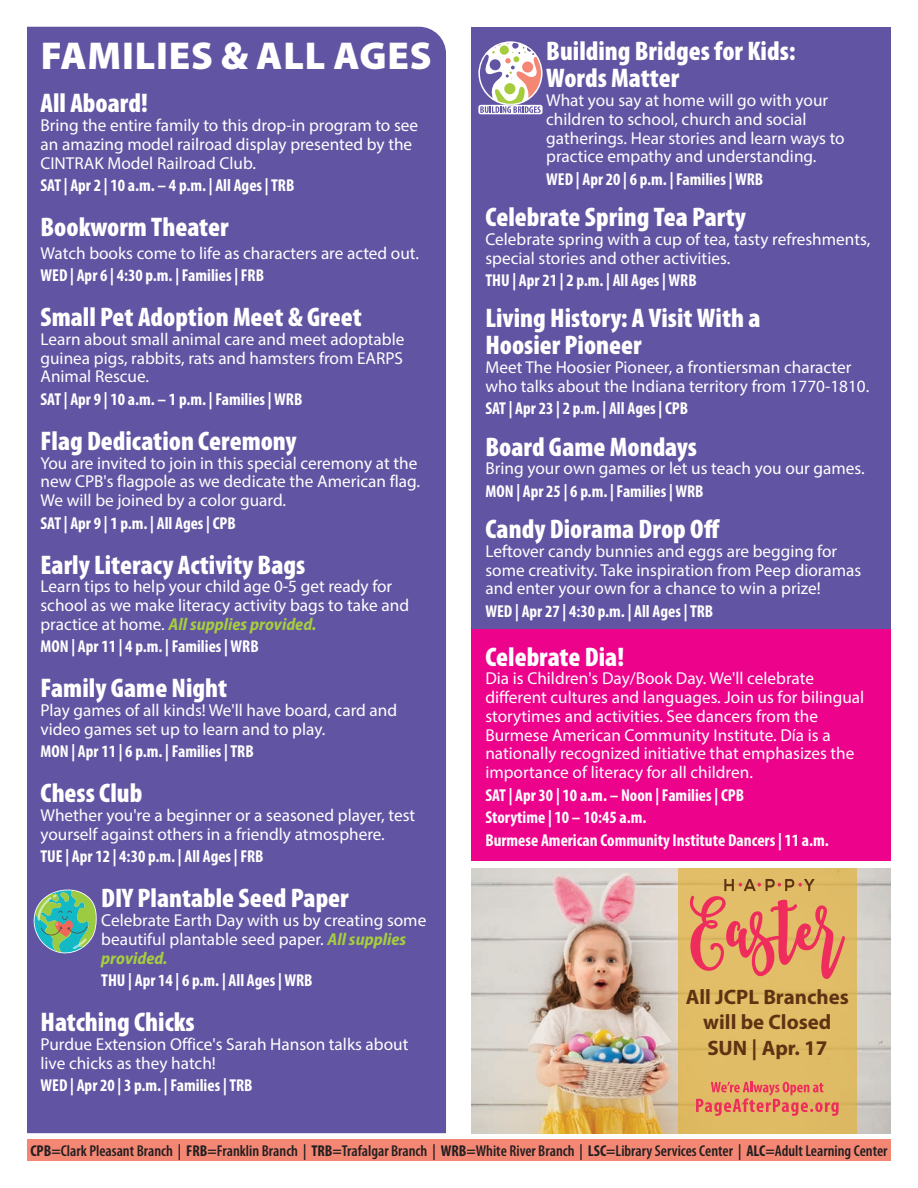
<style>
.page{position:relative;width:918px;height:1188px;background:#fff}
.page>*{position:absolute;margin:0;border:0;box-sizing:border-box;transform-origin:0 0}
.t1{font:900 39px "Myriad Pro";letter-spacing:.02em;color:#fff}
.t2{font:900 condensed 27px/27px "Myriad Pro";color:#fff}
.t3{font:700 21px/25.2px "Myriad Pro";color:#5f3212;text-align:center}
.t4{font:17.25px/18.8px "Myriad Pro";color:#fff}
.t5{font:700 condensed 17.25px/22.5px "Myriad Pro";color:#fff}
.t6{font:600 condensed 15.75px "Myriad Pro";color:#231f20}
.s1{font-weight:700;font-style:italic;font-stretch:semi-condensed;color:#a6ce3d}
.s2{font-weight:700}
</style>
<div class="page">
<div style="left:27px;top:1140px;width:864px;height:21px;background:#f48674"></div>
<div style="left:27px;top:27px;width:419px;height:1106px;background:#6155a3"></div>
<div style="left:472px;top:27px;width:419px;height:610px;background:#6155a3"></div>
<svg style="left:33px;top:889px;width:64px;height:65px;background:#69a691"></svg>
<svg style="left:478px;top:41px;width:65px;height:73px"></svg>
<img style="left:472px;top:869px;width:419px;height:265px">
<div style="left:678px;top:869px;width:178px;height:265px;background:#e1bc67"></div>
<svg style="left:696px;top:1082px;width:143px;height:34px"></svg>
<svg style="left:689px;top:879px;width:156px;height:100px"></svg>
<div style="left:472px;top:630px;width:419px;height:231px;background:#ed028c"></div>
<h1 class="t1" style="left:41px;top:33px;width:392px">FAMILIES &amp; ALL AGES</h1>
<h2 class="t2" style="left:40px;top:90px;width:109px">All Aboard!</h2>
<p class="t4" style="left:40px;top:116px;width:379px">Bring the entire family to this drop-in program to see an amazing model railroad display presented by the<br>CINTRAK Model Railroad Club.</p>
<p class="t5" style="left:40px;top:174px;width:255px">SAT | Apr 2 | 10 a.m. – 4 p.m. | All Ages | TRB</p>
<h2 class="t2" style="left:40px;top:214px;width:190px">Bookworm Theater</h2>
<p class="t4" style="left:40px;top:243px;width:380px">Watch books come to life as characters are acted out.</p>
<p class="t5" style="left:40px;top:264px;width:225px">WED | Apr 6 | 4:30 p.m. | Families | FRB</p>
<h2 class="t2" style="left:40px;top:304px;width:323px">Small Pet Adoption Meet &amp; Greet</h2>
<p class="t4" style="left:40px;top:329px;width:365px;text-align:justify">Learn about small animal care and meet adoptable guinea pigs, rabbits, rats and hamsters from EARPS Animal Rescue.</p>
<p class="t5" style="left:40px;top:387px;width:263px">SAT | Apr 9 | 10 a.m. – 1 p.m. | Families | WRB</p>
<h2 class="t2" style="left:40px;top:428px;width:258px">Flag Dedication Ceremony</h2>
<p class="t4" style="left:40px;top:453px;width:381px">You are invited to join in this special ceremony at the new CPB's flagpole as we dedicate the American flag.<br>We will be joined by a color guard.</p>
<p class="t5" style="left:40px;top:511px;width:197px">SAT | Apr 9 | 1 p.m. | All Ages | CPB</p>
<h2 class="t2" style="left:40px;top:551px;width:266px">Early Literacy Activity Bags</h2>
<p class="t4" style="left:40px;top:577px;width:370px">Learn tips to help your child age 0-5 get ready for school as we make literacy activity bags to take and practice at home. <span class="s1">All supplies provided.</span></p>
<p class="t5" style="left:40px;top:635px;width:220px">MON | Apr 11 | 4 p.m. | Families | WRB</p>
<h2 class="t2" style="left:40px;top:675px;width:188px">Family Game Night</h2>
<p class="t4" style="left:40px;top:701px;width:358px">Play games of all kinds! We'll have board, card and video games set up to learn and to play.</p>
<p class="t5" style="left:40px;top:740px;width:215px">MON | Apr 11 | 6 p.m. | Families | TRB</p>
<h2 class="t2" style="left:40px;top:780px;width:103px">Chess Club</h2>
<p class="t4" style="left:40px;top:806px;width:376px">Whether you're a beginner or a seasoned player, test yourself against others in a friendly atmosphere.</p>
<p class="t5" style="left:40px;top:845px;width:225px">TUE | Apr 12 | 4:30 p.m. | All Ages | FRB</p>
<h2 class="t2" style="left:101px;top:885px;width:249px">DIY Plantable Seed Paper</h2>
<p class="t4" style="left:101px;top:911px;width:327px">Celebrate Earth Day with us by creating some beautiful plantable seed paper. <span class="s1">All supplies provided.</span></p>
<p class="t5" style="left:101px;top:969px;width:213px">THU | Apr 14 | 6 p.m. | All Ages | WRB</p>
<h2 class="t2" style="left:40px;top:1009px;width:156px">Hatching Chicks</h2>
<p class="t4" style="left:40px;top:1034px;width:369px">Purdue Extension Office's Sarah Hanson talks about live chicks as they hatch!</p>
<p class="t5" style="left:40px;top:1074px;width:214px">WED | Apr 20 | 3 p.m. | Families | TRB</p>
<h2 class="t2" style="left:546px;top:38px;width:251px">Building Bridges for Kids:<br>Words Matter</h2>
<p class="t4" style="left:546px;top:91px;width:300px">What you say at home will go with your children to school, church and social gatherings. Hear stories and learn ways to practice empathy and understanding.</p>
<p class="t5" style="left:546px;top:168px;width:218px">WED | Apr 20 | 6 p.m. | Families | WRB</p>
<h2 class="t2" style="left:485px;top:204px;width:262px">Celebrate Spring Tea Party</h2>
<p class="t4" style="left:485px;top:230px;width:386px">Celebrate spring with a cup of tea, tasty refreshments, special stories and other activities.</p>
<p class="t5" style="left:485px;top:269px;width:213px">THU | Apr 21 | 2 p.m. | All Ages | WRB</p>
<h2 class="t2" style="left:485px;top:305px;width:276px">Living History: A Visit With a<br>Hoosier Pioneer</h2>
<p class="t4" style="left:485px;top:358px;width:385px">Meet The Hoosier Pioneer, a frontiersman character who talks about the Indiana territory from 1770-1810.</p>
<p class="t5" style="left:485px;top:397px;width:204px">SAT | Apr 23 | 2 p.m. | All Ages | CPB</p>
<h2 class="t2" style="left:485px;top:434px;width:213px">Board Game Mondays</h2>
<p class="t4" style="left:485px;top:459px;width:381px">Bring your own games or let us teach you our games.</p>
<p class="t5" style="left:485px;top:480px;width:220px">MON | Apr 25 | 6 p.m. | Families | WRB</p>
<h2 class="t2" style="left:485px;top:516px;width:236px">Candy Diorama Drop Off</h2>
<p class="t4" style="left:485px;top:542px;width:377px">Leftover candy bunnies and eggs are begging for some creativity. Take inspiration from Peep dioramas and enter your own for a chance to win a prize!</p>
<p class="t5" style="left:485px;top:600px;width:229px">WED | Apr 27 | 4:30 p.m. | All Ages | TRB</p>
<h2 class="t2" style="left:485px;top:643px;width:140px">Celebrate Dia!</h2>
<p class="t4" style="left:485px;top:669px;width:380px">Dia is Children's Day/Book Day. We'll celebrate different cultures and languages. Join us for bilingual storytimes and activities. See dancers from the Burmese American Community Institute. Día is a nationally recognized initiative that emphasizes the importance of literacy for all children.</p>
<p class="t5" style="left:485px;top:783px;width:345px">SAT | Apr 30 | 10 a.m. – Noon | Families | CPB<br>Storytime | 10 – 10:45 a.m.<br>Burmese American Community Institute Dancers | 11 a.m.</p>
<p class="t3" style="left:686px;top:984px;width:165px">All JCPL Branches will be Closed<br>SUN | Apr. 17</p>
<p class="t6" style="left:30px;top:1143px;width:859px"><span class="s2">CPB=</span>Clark Pleasant Branch | <span class="s2">FRB=</span>Franklin Branch | <span class="s2">TRB=</span>Trafalgar Branch | <span class="s2">WRB=</span>White River Branch | <span class="s2">LSC=</span>Library Services Center | <span class="s2">ALC=</span>Adult Learning Center</p>
</div>
